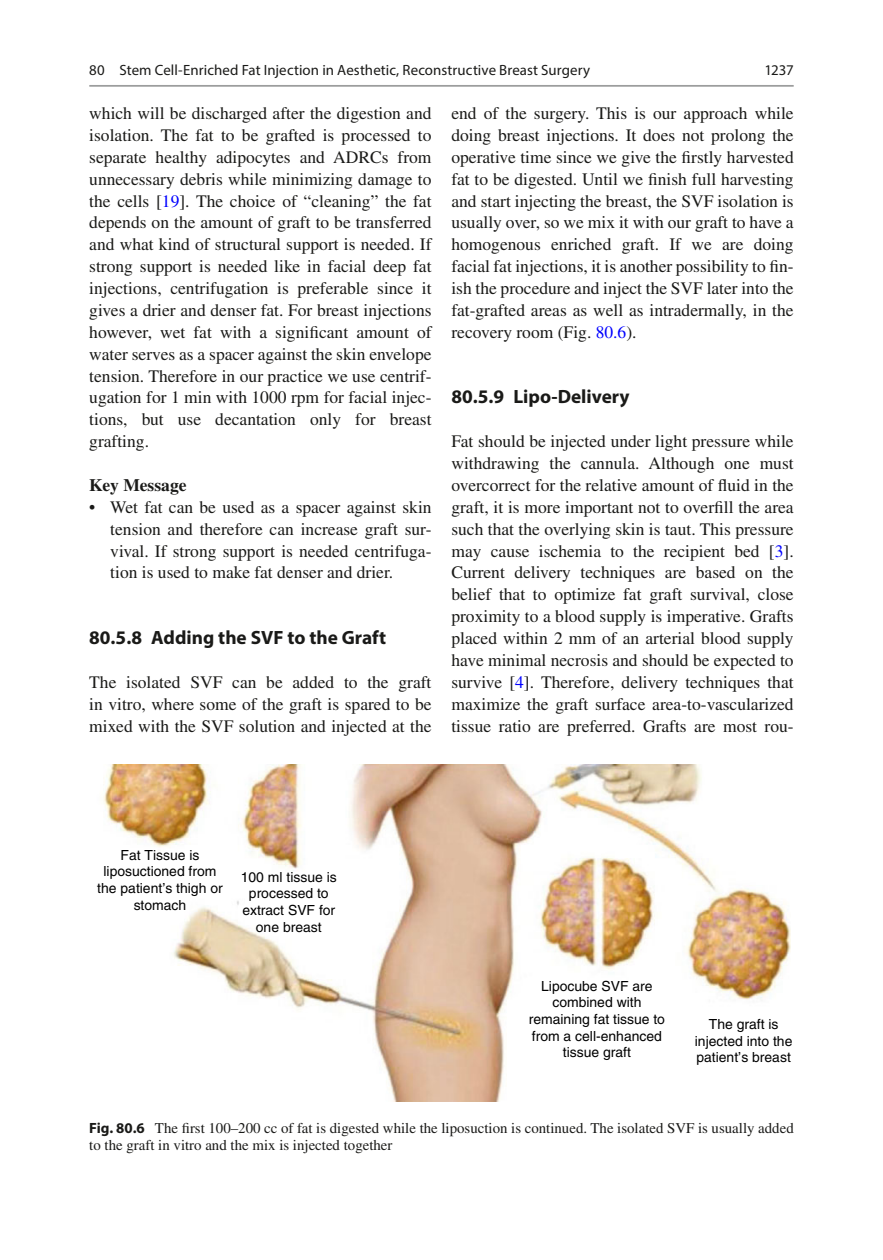
<style>
.page{position:relative;width:883px;height:1260px;background:#fff}
.page>*{position:absolute;margin:0;border:0;box-sizing:border-box;transform-origin:0 0}
.t1{font:700 19.25px "Myriad Pro";color:#1a1a18}
.t2{font:17.5px/21.9px "Times LT Std";color:#1a1a18;text-align:justify}
.t3{font:700 17.5px "Times LT Std";color:#1a1a18}
.t4{font:14.88px/17.5px "Times LT Std";color:#1a1a18}
.t5{font:14.88px "Myriad Pro Regular 3";letter-spacing:.005em;color:#1a1a18}
.t6{font:14.88px "Myriad Pro";color:#1a1a18}
.t7{font:14px/16.8px "Helvetica 2";color:#000;text-align:center}
.s1{color:#00f}
.s2{font-family:"Myriad Pro";font-weight:700}
</style>
<div class="page">
<img style="left:103px;top:764px;width:688px;height:337px">
<hr style="left:89px;top:85px;width:705px;height:2px;background:#9c9d9d">
<p class="t5" style="left:89px;top:61px;width:502px">80 Stem Cell-Enriched Fat Injection in Aesthetic, Reconstructive Breast Surgery</p>
<p class="t6" style="left:764px;top:61px;width:31px">1237</p>
<p class="t2" style="left:89px;top:102px;width:344px">which will be discharged after the digestion and isolation. The fat to be grafted is processed to separate healthy adipocytes and ADRCs from unnecessary debris while minimizing damage to the cells [<span class="s1">19</span>]. The choice of “cleaning” the fat depends on the amount of graft to be transferred and what kind of structural support is needed. If strong support is needed like in facial deep fat injections, centrifugation is preferable since it gives a drier and denser fat. For breast injections however, wet fat with a significant amount of water serves as a spacer against the skin envelope tension. Therefore in our practice we use centrif&shy;ugation for 1 min with 1000 rpm for facial injec&shy;tions, but use decantation only for breast grafting.</p>
<p class="t3" style="left:89px;top:475px;width:99px">Key Message</p>
<p class="t2" style="left:110px;top:496px;width:323px;text-indent:-21px">• Wet fat can be used as a spacer against skin tension and therefore can increase graft sur&shy;vival. If strong support is needed centrifuga&shy;tion is used to make fat denser and drier.</p>
<p class="t1" style="left:89px;top:625px;width:298px">80.5.8 Adding the SVF to the Graft</p>
<p class="t2" style="left:89px;top:671px;width:344px">The isolated SVF can be added to the graft in vitro, where some of the graft is spared to be mixed with the SVF solution and injected at the</p>
<p class="t2" style="left:451px;top:102px;width:344px">end of the surgery. This is our approach while doing breast injections. It does not prolong the operative time since we give the firstly harvested fat to be digested. Until we finish full harvesting and start injecting the breast, the SVF isolation is usually over, so we mix it with our graft to have a homogenous enriched graft. If we are doing facial fat injections, it is another possibility to fin&shy;ish the procedure and inject the SVF later into the fat-grafted areas as well as intradermally, in the recovery room (Fig. <span class="s1">80.6</span>).</p>
<p class="t1" style="left:451px;top:384px;width:180px">80.5.9 Lipo-Delivery</p>
<p class="t2" style="left:451px;top:430px;width:344px">Fat should be injected under light pressure while withdrawing the cannula. Although one must overcorrect for the relative amount of fluid in the graft, it is more important not to overfill the area such that the overlying skin is taut. This pressure may cause ischemia to the recipient bed [<span class="s1">3</span>].<br>Current delivery techniques are based on the belief that to optimize fat graft survival, close proximity to a blood supply is imperative. Grafts placed within 2 mm of an arterial blood supply have minimal necrosis and should be expected to survive [<span class="s1">4</span>]. Therefore, delivery techniques that maximize the graft surface area-to-vascularized tissue ratio are preferred. Grafts are most rou-</p>
<p class="t7" style="left:97px;top:846px;width:127px">Fat Tissue is liposuctioned from the patient’s thigh or stomach</p>
<p class="t7" style="left:241px;top:868px;width:98px">100 ml tissue is processed to extract SVF for one breast</p>
<p class="t7" style="left:529px;top:977px;width:138px">Lipocube SVF are combined with remaining fat tissue to from a cell-enhanced tissue graft</p>
<p class="t7" style="left:695px;top:1016px;width:99px">The graft is injected into the patient’s breast</p>
<p class="t4" style="left:89px;top:1119px;width:706px"><span class="s2">Fig. 80.6</span> The first 100–200 cc of fat is digested while the liposuction is continued. The isolated SVF is usually added to the graft in vitro and the mix is injected together</p>
</div>
